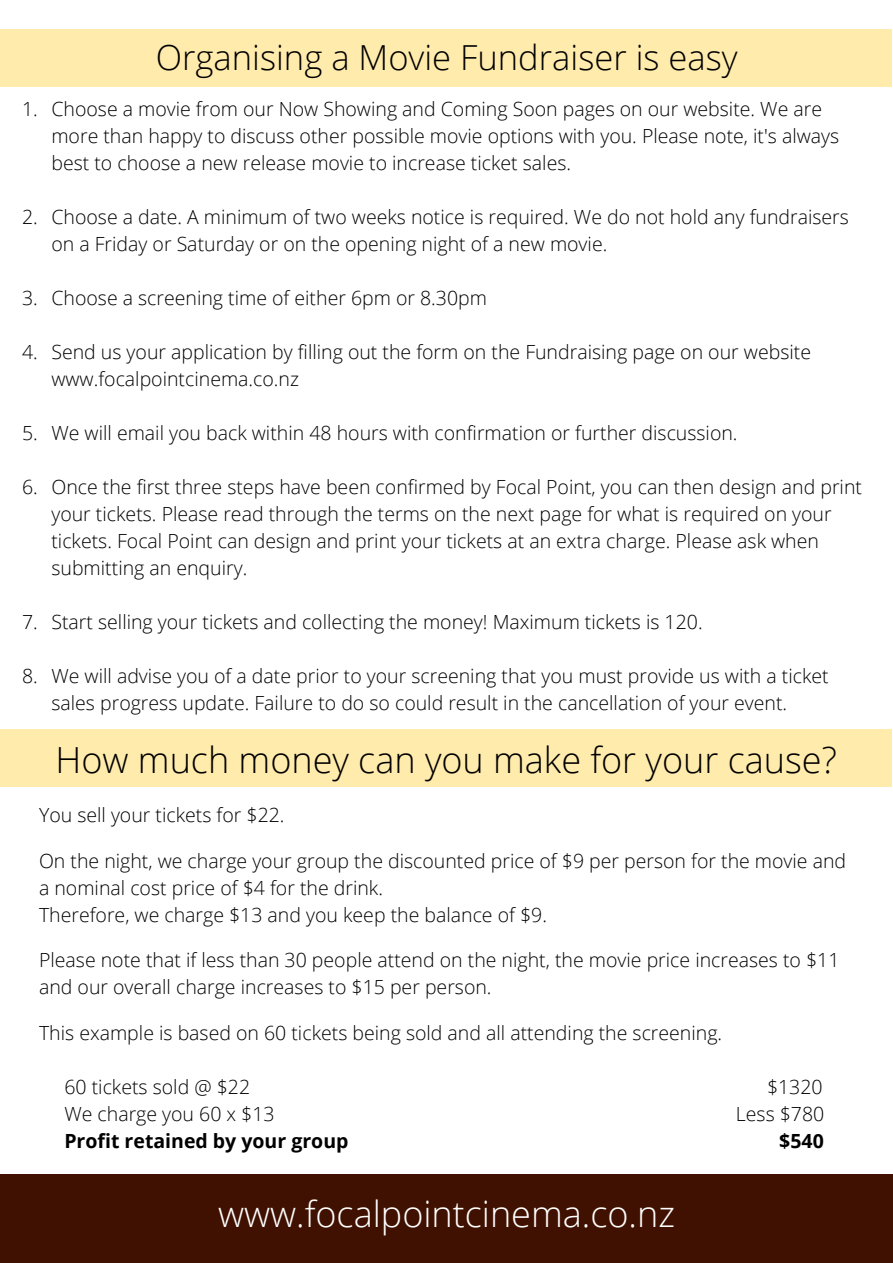
<style>
.page{position:relative;width:893px;height:1263px;background:#fff}
.page>*{position:absolute;margin:0;border:0;box-sizing:border-box;transform-origin:0 0}
.t1{font:300 36px "Open Sans";color:#000}
.t2{font:300 36px "Open Sans";color:#fff}
.t3{font:300 34.5px "Open Sans";color:#000}
.t4{font:300 19.5px/27px "Open Sans";color:#000}
.t5{font:700 19.5px "Open Sans";color:#000}
</style>
<div class="page">
<div style="left:0;top:29px;width:892px;height:57px;background:#ffebac"></div>
<div style="left:0;top:729px;width:892px;height:57px;background:#ffebac"></div>
<div style="left:0;top:1174px;width:893px;height:89px;background:#401101"></div>
<p class="t4" style="left:22px;top:95px;width:17px">1.</p>
<p class="t4" style="left:22px;top:203px;width:17px">2.</p>
<p class="t4" style="left:22px;top:284px;width:17px">3.</p>
<p class="t4" style="left:22px;top:338px;width:17px">4.</p>
<p class="t4" style="left:22px;top:419px;width:17px">5.</p>
<p class="t4" style="left:22px;top:473px;width:17px">6.</p>
<p class="t4" style="left:22px;top:608px;width:17px">7.</p>
<p class="t4" style="left:22px;top:662px;width:17px">8.</p>
<h2 class="t3" style="left:156px;top:33px;width:583px">Organising a Movie Fundraiser is easy</h2>
<p class="t4" style="left:51px;top:95px;width:789px">Choose a movie from our Now Showing and Coming Soon pages on our website. We are more than happy to discuss other possible movie options with you. Please note, it's always best to choose a new release movie to increase ticket sales.</p>
<p class="t4" style="left:51px;top:203px;width:799px">Choose a date. A minimum of two weeks notice is required. We do not hold any fundraisers on a Friday or Saturday or on the opening night of a new movie.</p>
<p class="t4" style="left:51px;top:284px;width:437px">Choose a screening time of either 6pm or 8.30pm</p>
<p class="t4" style="left:51px;top:338px;width:761px">Send us your application by filling out the form on the Fundraising page on our website www.focalpointcinema.co.nz</p>
<p class="t4" style="left:51px;top:419px;width:687px">We will email you back within 48 hours with confirmation or further discussion.</p>
<p class="t4" style="left:51px;top:473px;width:812px">Once the first three steps have been confirmed by Focal Point, you can then design and print your tickets. Please read through the terms on the next page for what is required on your tickets. Focal Point can design and print your tickets at an extra charge. Please ask when submitting an enquiry.</p>
<p class="t4" style="left:51px;top:608px;width:652px">Start selling your tickets and collecting the money! Maximum tickets is 120.</p>
<p class="t4" style="left:51px;top:662px;width:779px">We will advise you of a date prior to your screening that you must provide us with a ticket sales progress update. Failure to do so could result in the cancellation of your event.</p>
<h1 class="t1" style="left:56px;top:734px;width:782px">How much money can you make for your cause?</h1>
<p class="t4" style="left:39px;top:801px;width:247px">You sell your tickets for $22.</p>
<p class="t4" style="left:39px;top:846px;width:808px">On the night, we charge your group the discounted price of $9 per person for the movie and a nominal cost price of $4 for the drink.<br>Therefore, we charge $13 and you keep the balance of $9.</p>
<p class="t4" style="left:39px;top:946px;width:802px">Please note that if less than 30 people attend on the night, the movie price increases to $11 and our overall charge increases to $15 per person.</p>
<p class="t4" style="left:39px;top:1019px;width:684px">This example is based on 60 tickets being sold and all attending the screening.</p>
<p class="t4" style="left:64px;top:1073px;width:187px">60 tickets sold @ $22</p>
<p class="t4" style="left:767px;top:1073px;width:57px">$1320</p>
<p class="t4" style="left:64px;top:1100px;width:212px">We charge you 60 x $13</p>
<p class="t4" style="left:736px;top:1100px;width:90px">Less $780</p>
<p class="t5" style="left:64px;top:1127px;width:286px">Profit retained by your group</p>
<p class="t5" style="left:779px;top:1127px;width:46px">$540</p>
<h1 class="t2" style="left:218px;top:1189px;width:458px">www.focalpointcinema.co.nz</h1>
</div>
